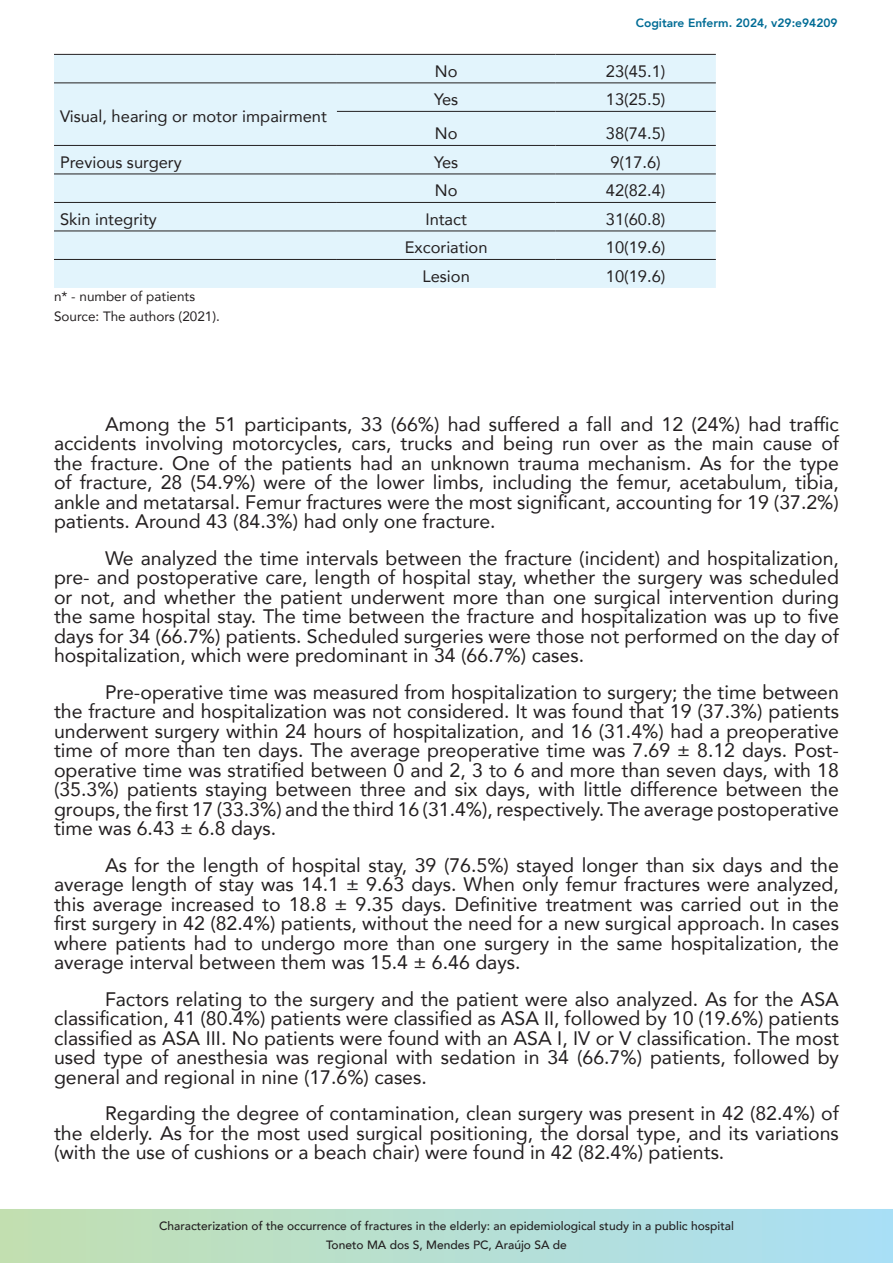
<style>
.page{position:relative;width:893px;height:1263px;background:#fff}
.page>*{position:absolute;margin:0;border:0;box-sizing:border-box;transform-origin:0 0}
.t1{font:19.5px/19.5px "Avenir";color:#231f20;text-align:justify}
.t2{font:16.5px "Avenir";color:#231f20}
.t3{font:13.5px "Avenir";color:#231f20}
.t4{font:500 12px/18.6px "Avenir";color:#231f20;text-align:center}
.t5{font:800 12px "Avenir";color:#006c95}
</style>
<div class="page">
<svg style="left:0;top:1209px;width:893px;height:54px;background:#b6dfd2"></svg>
<div style="left:54px;top:55px;width:662px;height:233px;background:#e2f4fc"></div>
<hr style="left:54px;top:54px;width:283px;height:1px;background:#231f20">
<hr style="left:337px;top:54px;width:218px;height:1px;background:#231f20">
<hr style="left:555px;top:54px;width:161px;height:1px;background:#231f20">
<hr style="left:54px;top:83px;width:283px;height:1px;background:#231f20">
<hr style="left:337px;top:83px;width:218px;height:1px;background:#231f20">
<hr style="left:555px;top:83px;width:161px;height:1px;background:#231f20">
<hr style="left:337px;top:111px;width:218px;height:1px;background:#231f20">
<hr style="left:555px;top:111px;width:161px;height:1px;background:#231f20">
<hr style="left:54px;top:145px;width:283px;height:1px;background:#231f20">
<hr style="left:337px;top:145px;width:218px;height:1px;background:#231f20">
<hr style="left:555px;top:145px;width:161px;height:1px;background:#231f20">
<hr style="left:54px;top:174px;width:283px;height:1px;background:#231f20">
<hr style="left:337px;top:174px;width:218px;height:1px;background:#231f20">
<hr style="left:555px;top:174px;width:161px;height:1px;background:#231f20">
<hr style="left:54px;top:202px;width:283px;height:1px;background:#231f20">
<hr style="left:337px;top:202px;width:218px;height:1px;background:#231f20">
<hr style="left:555px;top:202px;width:161px;height:1px;background:#231f20">
<hr style="left:54px;top:231px;width:283px;height:1px;background:#231f20">
<hr style="left:337px;top:231px;width:218px;height:1px;background:#231f20">
<hr style="left:555px;top:231px;width:161px;height:1px;background:#231f20">
<hr style="left:54px;top:259px;width:283px;height:1px;background:#231f20">
<hr style="left:337px;top:259px;width:218px;height:1px;background:#231f20">
<hr style="left:555px;top:259px;width:161px;height:1px;background:#231f20">
<p class="t5" style="left:636px;top:12px;width:203px">Cogitare Enferm. 2024, v29:e94209</p>
<p class="t2" style="left:60px;top:103px;width:268px">Visual, hearing or motor impairment</p>
<p class="t2" style="left:435px;top:58px;width:24px">No</p>
<p class="t2" style="left:606px;top:58px;width:61px">23(45.1)</p>
<p class="t2" style="left:434px;top:86px;width:26px">Yes</p>
<p class="t2" style="left:606px;top:86px;width:61px">13(25.5)</p>
<p class="t2" style="left:435px;top:120px;width:24px">No</p>
<p class="t2" style="left:606px;top:120px;width:61px">38(74.5)</p>
<p class="t2" style="left:60px;top:149px;width:123px">Previous surgery</p>
<p class="t2" style="left:434px;top:149px;width:26px">Yes</p>
<p class="t2" style="left:610px;top:149px;width:52px">9(17.6)</p>
<p class="t2" style="left:435px;top:177px;width:24px">No</p>
<p class="t2" style="left:606px;top:177px;width:61px">42(82.4)</p>
<p class="t2" style="left:60px;top:206px;width:98px">Skin integrity</p>
<p class="t2" style="left:425px;top:206px;width:43px">Intact</p>
<p class="t2" style="left:606px;top:206px;width:61px">31(60.8)</p>
<p class="t2" style="left:405px;top:234px;width:84px">Excoriation</p>
<p class="t2" style="left:606px;top:234px;width:61px">10(19.6)</p>
<p class="t2" style="left:422px;top:263px;width:49px">Lesion</p>
<p class="t2" style="left:606px;top:263px;width:61px">10(19.6)</p>
<p class="t3" style="left:54px;top:286px;width:143px">n* - number of patients</p>
<p class="t3" style="left:54px;top:305px;width:167px">Source: The authors (2021).</p>
<p class="t1" style="left:54px;top:413px;width:787px;text-indent:51px">Among the 51 participants, 33 (66%) had suffered a fall and 12 (24%) had traffic accidents involving motorcycles, cars, trucks and being run over as the main cause of the fracture. One of the patients had an unknown trauma mechanism. As for the type of fracture, 28 (54.9%) were of the lower limbs, including the femur, acetabulum, tibia, ankle and metatarsal. Femur fractures were the most significant, accounting for 19 (37.2%) patients. Around 43 (84.3%) had only one fracture.</p>
<p class="t1" style="left:54px;top:547px;width:786px;text-indent:51px">We analyzed the time intervals between the fracture (incident) and hospitalization, pre- and postoperative care, length of hospital stay, whether the surgery was scheduled or not, and whether the patient underwent more than one surgical intervention during the same hospital stay. The time between the fracture and hospitalization was up to five days for 34 (66.7%) patients. Scheduled surgeries were those not performed on the day of hospitalization, which were predominant in 34 (66.7%) cases.</p>
<p class="t1" style="left:54px;top:681px;width:786px;text-indent:51px">Pre-operative time was measured from hospitalization to surgery; the time between the fracture and hospitalization was not considered. It was found that 19 (37.3%) patients underwent surgery within 24 hours of hospitalization, and 16 (31.4%) had a preoperative time of more than ten days. The average preoperative time was 7.69 ± 8.12 days. Post&shy;operative time was stratified between 0 and 2, 3 to 6 and more than seven days, with 18 (35.3%) patients staying between three and six days, with little difference between the groups, the first 17 (33.3%) and the third 16 (31.4%), respectively. The average postoperative time was 6.43 ± 6.8 days.</p>
<p class="t1" style="left:54px;top:854px;width:786px;text-indent:51px">As for the length of hospital stay, 39 (76.5%) stayed longer than six days and the average length of stay was 14.1 ± 9.63 days. When only femur fractures were analyzed, this average increased to 18.8 ± 9.35 days. Definitive treatment was carried out in the first surgery in 42 (82.4%) patients, without the need for a new surgical approach. In cases where patients had to undergo more than one surgery in the same hospitalization, the average interval between them was 15.4 ± 6.46 days.</p>
<p class="t1" style="left:54px;top:988px;width:786px;text-indent:51px">Factors relating to the surgery and the patient were also analyzed. As for the ASA classification, 41 (80.4%) patients were classified as ASA II, followed by 10 (19.6%) patients classified as ASA III. No patients were found with an ASA I, IV or V classification. The most used type of anesthesia was regional with sedation in 34 (66.7%) patients, followed by general and regional in nine (17.6%) cases.</p>
<p class="t1" style="left:54px;top:1103px;width:786px;text-indent:51px">Regarding the degree of contamination, clean surgery was present in 42 (82.4%) of the elderly. As for the most used surgical positioning, the dorsal type, and its variations (with the use of cushions or a beach chair) were found in 42 (82.4%) patients.</p>
<p class="t4" style="left:159px;top:1216px;width:576px">Characterization of the occurrence of fractures in the elderly: an epidemiological study in a public hospital<br>Toneto MA dos S, Mendes PC, Araújo SA de</p>
</div>
